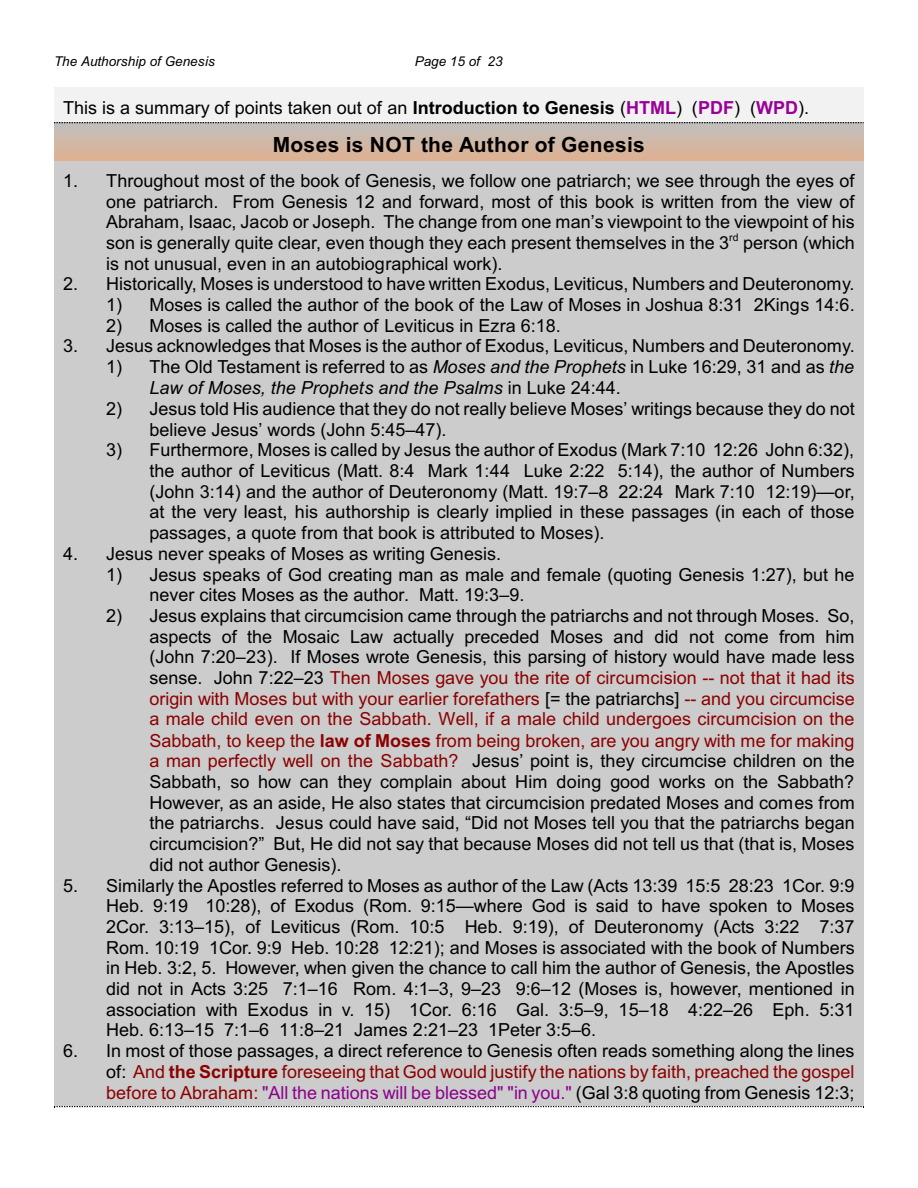
<style>
.page{position:relative;width:918px;height:1188px;background:#fff}
.page>*{position:absolute;margin:0;border:0;box-sizing:border-box;transform-origin:0 0}
.t1{font:700 21px "Arial";letter-spacing:.015em;color:#000}
.t2{font:18px/20.7px "Arial";color:#000;text-align:justify}
.t3{font:italic 13.5px "Arial";color:#000}
.s1{font-weight:700}
.s2{font-weight:700;color:#909}
.s3{font-style:italic}
.s4{color:#8c0000}
.s5{font-weight:700;color:#8c0000}
.s6{color:#8c008c}
</style>
<div class="page">
<div style="left:54px;top:87px;width:810px;height:35px;background:#f2f2f2"></div>
<img style="left:54px;top:123px;width:810px;height:38px">
<svg style="left:54px;top:122px;width:810px;height:1px"></svg>
<svg style="left:54px;top:1106px;width:810px;height:1px"></svg>
<div style="left:54px;top:161px;width:810px;height:945px;background:#ccc"></div>
<p class="t3" style="left:54px;top:57px;width:162px">The Authorship of Genesis</p>
<p class="t3" style="left:415px;top:57px;width:89px">Page 15 of 23</p>
<p class="t2" style="left:63px;top:99px;width:748px">This is a summary of points taken out of an <span class="s1">Introduction to Genesis</span> (<span class="s2">HTML</span>) (<span class="s2">PDF</span>) (<span class="s2">WPD</span>).</p>
<p class="t1" style="left:273px;top:137px;width:374px">Moses is NOT the Author of Genesis</p>
<p class="t2" style="left:106px;top:172px;width:750px;text-indent:-43px">1. Throughout most of the book of Genesis, we follow one patriarch; we see through the eyes of one patriarch. From Genesis 12 and forward, most of this book is written from the view of Abraham, Isaac, Jacob or Joseph. The change from one man’s viewpoint to the viewpoint of his son is generally quite clear, even though they each present themselves in the 3<sup>rd</sup> person (which is not unusual, even in an autobiographical work).</p>
<p class="t2" style="left:63px;top:275px;width:793px">2. Historically, Moses is understood to have written Exodus, Leviticus, Numbers and Deuteronomy.</p>
<p class="t2" style="left:106px;top:296px;width:750px">1) Moses is called the author of the book of the Law of Moses in Joshua 8:31 2Kings 14:6.</p>
<p class="t2" style="left:106px;top:317px;width:456px">2) Moses is called the author of Leviticus in Ezra 6:18.</p>
<p class="t2" style="left:63px;top:337px;width:793px">3. Jesus acknowledges that Moses is the author of Exodus, Leviticus, Numbers and Deuteronomy.</p>
<p class="t2" style="left:149px;top:358px;width:706px;text-indent:-43px">1) The Old Testament is referred to as <span class="s3">Moses and the Prophets</span> in Luke 16:29, 31 and as <span class="s3">the<br>Law of Moses, the Prophets and the Psalms</span> in Luke 24:44.</p>
<p class="t2" style="left:149px;top:400px;width:707px;text-indent:-43px">2) Jesus told His audience that they do not really believe Moses’ writings because they do not believe Jesus’ words (John 5:45–47).</p>
<p class="t2" style="left:149px;top:441px;width:707px;text-indent:-43px">3) Furthermore, Moses is called by Jesus the author of Exodus (Mark 7:10 12:26 John 6:32), the author of Leviticus (Matt. 8:4 Mark 1:44 Luke 2:22 5:14), the author of Numbers (John 3:14) and the author of Deuteronomy (Matt. 19:7–8 22:24 Mark 7:10 12:19)—or, at the very least, his authorship is clearly implied in these passages (in each of those passages, a quote from that book is attributed to Moses).</p>
<p class="t2" style="left:63px;top:545px;width:440px">4. Jesus never speaks of Moses as writing Genesis.</p>
<p class="t2" style="left:149px;top:565px;width:707px;text-indent:-43px">1) Jesus speaks of God creating man as male and female (quoting Genesis 1:27), but he never cites Moses as the author. Matt. 19:3–9.</p>
<p class="t2" style="left:149px;top:607px;width:707px;text-indent:-43px">2) Jesus explains that circumcision came through the patriarchs and not through Moses. So, aspects of the Mosaic Law actually preceded Moses and did not come from him (John 7:20–23). If Moses wrote Genesis, this parsing of history would have made less sense. John 7:22–23 <span class="s4">Then Moses gave you the rite of circumcision -- not that it had its origin with Moses but with your earlier forefathers</span> [= the patriarchs] <span class="s4">-- and you circumcise a male child even on the Sabbath. Well, if a male child undergoes circumcision on the Sabbath, to keep the</span> <span class="s5">law of Moses</span> <span class="s4">from being broken, are you angry with me for making a man perfectly well on the Sabbath?</span> Jesus’ point is, they circumcise children on the Sabbath, so how can they complain about Him doing good works on the Sabbath?<br>However, as an aside, He also states that circumcision predated Moses and comes from the patriarchs. Jesus could have said, “Did not Moses tell you that the patriarchs began circumcision?” But, He did not say that because Moses did not tell us that (that is, Moses did not author Genesis).</p>
<p class="t2" style="left:106px;top:877px;width:750px;text-indent:-43px">5. Similarly the Apostles referred to Moses as author of the Law (Acts 13:39 15:5 28:23 1Cor. 9:9<br>Heb. 9:19 10:28), of Exodus (Rom. 9:15—where God is said to have spoken to Moses 2Cor. 3:13–15), of Leviticus (Rom. 10:5 Heb. 9:19), of Deuteronomy (Acts 3:22 7:37<br>Rom. 10:19 1Cor. 9:9 Heb. 10:28 12:21); and Moses is associated with the book of Numbers in Heb. 3:2, 5. However, when given the chance to call him the author of Genesis, the Apostles did not in Acts 3:25 7:1–16 Rom. 4:1–3, 9–23 9:6–12 (Moses is, however, mentioned in association with Exodus in v. 15) 1Cor. 6:16 Gal. 3:5–9, 15–18 4:22–26 Eph. 5:31<br>Heb. 6:13–15 7:1–6 11:8–21 James 2:21–23 1Peter 3:5–6.</p>
<p class="t2" style="left:106px;top:1042px;width:750px;text-indent:-43px">6. In most of those passages, a direct reference to Genesis often reads something along the lines of: <span class="s4">And</span> <span class="s5">the Scripture</span> <span class="s4">foreseeing that God would justify the nations by faith, preached the gospel before to Abraham:</span> <span class="s6">"All the nations will be blessed" "in you."</span> (Gal 3:8 quoting from Genesis 12:3;</p>
</div>
